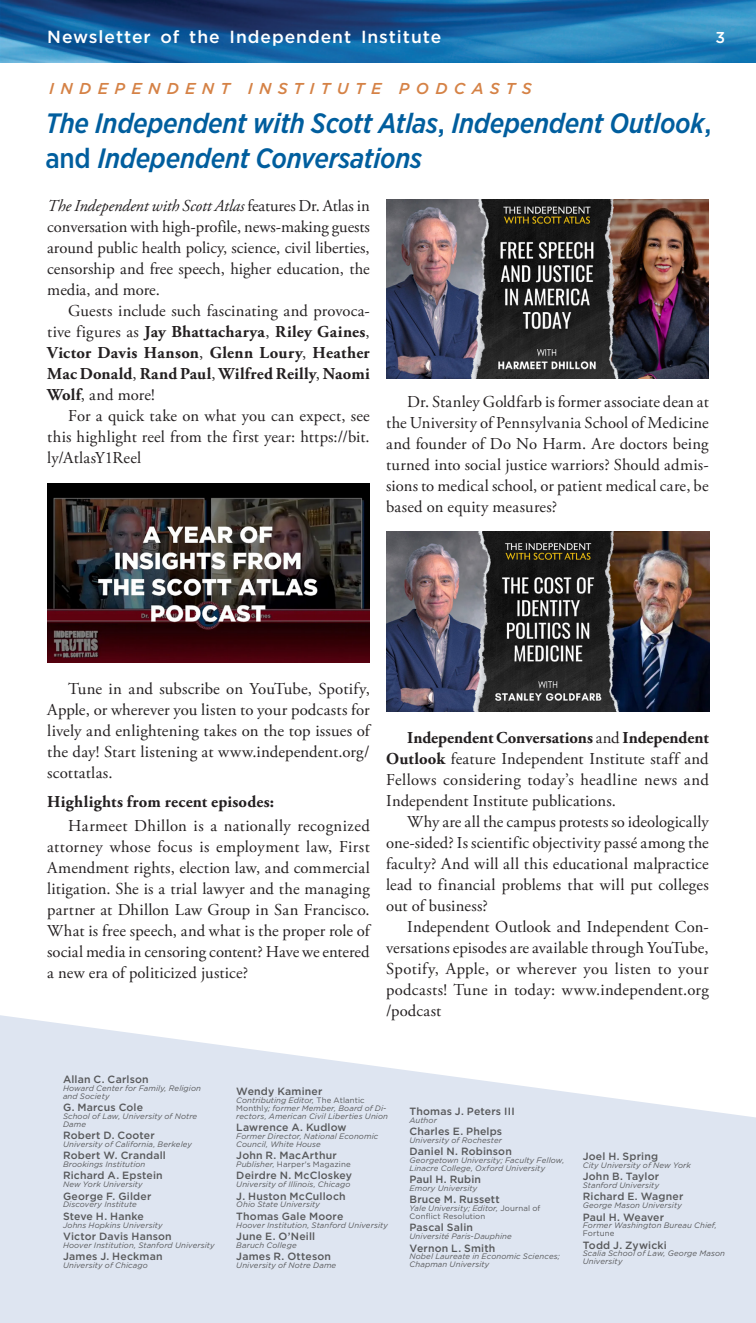
<style>
.page{position:relative;width:756px;height:1323px;background:#fff}
.page>*{position:absolute;margin:0;border:0;box-sizing:border-box;transform-origin:0 0}
.headline{font:italic 500 28px/35px "Gotham Narrow";letter-spacing:-.01em;color:#005e9e}
.Page___and_heading{font:500 17.5px "Gotham";letter-spacing:.055em;color:#fff}
.Bullets_hyphen{font:16.62px/21px "Adobe Garamond Pro";letter-spacing:.01em;color:#231f20;text-align:justify}
.body{font:16.62px/21px "Adobe Garamond Pro";color:#231f20;text-align:justify}
.Bullets_hyphen-2{font:700 16.62px/21px "Adobe Garamond Pro";letter-spacing:.015em;color:#231f20;text-align:justify}
.Page_Title_-_Orange{font:italic 500 15.75px "Gotham";letter-spacing:.4em;color:#d58246}
.Page___and_heading-2{font:500 15.75px "Gotham";color:#fff}
.Staff_Name{font:500 10.5px "Gotham";letter-spacing:.02em;color:#57585a}
.StaffOCC{font:italic 7.88px/7.9px "Gotham";letter-spacing:.01em;color:#57585a}
.StaffOCC-2{font:7.88px/7.9px "Gotham";letter-spacing:.015em;color:#57585a}
.s1{font-style:normal}
.s2{font-style:italic}
.s3{font-weight:400}
.s4{font-weight:700}
</style>
<div class="page">
<img style="left:0;top:0;width:756px;height:63px">
<svg style="left:0;top:1015px;width:756px;height:308px;fill:#dee5f1"></svg>
<img style="left:387px;top:531px;width:323px;height:181px">
<img style="left:47px;top:483px;width:323px;height:180px">
<img style="left:386px;top:199px;width:323px;height:180px">
<p class="Page___and_heading" style="left:47px;top:25px;width:396px">Newsletter of the Independent Institute</p>
<p class="Page___and_heading-2" style="left:715px;top:27px;width:11px">3</p>
<p class="Page_Title_-_Orange" style="left:49px;top:78px;width:484px">INDEPENDENT INSTITUTE PODCASTS</p>
<p class="headline" style="left:46px;top:106px;width:667px">The Independent with Scott Atlas<span class="s1">,</span> Independent Outlook<span class="s1">, and</span> Independent Conversations</p>
<p class="body" style="left:47px;top:196px;width:324px"><span class="s2">The Independent with Scott Atlas</span> features Dr. Atlas in conversation with high-profile, news-making guests around public health policy, science, civil liberties, censorship and free speech, higher education, the media, and more.</p>
<p class="Bullets_hyphen-2" style="left:47px;top:301px;width:324px;text-indent:21px"><span class="s3">Guests include such fascinating and provoca&shy;tive figures as</span> Jay Bhattacharya<span class="s3">,</span> Riley Gaines<span class="s3">, </span>Victor Davis Hanson<span class="s3">,</span> Glenn Loury<span class="s3">,</span> Heather Mac Donald<span class="s3">,</span> Rand Paul<span class="s3">,</span> Wilfred Reilly<span class="s3">,</span> Naomi Wolf<span class="s3">, and more!</span></p>
<p class="Bullets_hyphen" style="left:47px;top:406px;width:324px;text-indent:21px">For a quick take on what you can expect, see this highlight reel from the first year: https://bit. ly/AtlasY1Reel</p>
<p class="Bullets_hyphen" style="left:386px;top:392px;width:324px;text-indent:21px">Dr. Stanley Goldfarb is former associate dean at the University of Pennsylvania School of Medicine and founder of Do No Harm. Are doctors being turned into social justice warriors? Should admis&shy;sions to medical school, or patient medical care, be based on equity measures?</p>
<p class="Bullets_hyphen" style="left:47px;top:679px;width:324px;text-indent:21px">Tune in and subscribe on YouTube, Spotify, Apple, or wherever you listen to your podcasts for lively and enlightening takes on the top issues of the day! Start listening at www.independent.org/ scottatlas.</p>
<p class="Bullets_hyphen-2" style="left:47px;top:791px;width:229px">Highlights from recent episodes:</p>
<p class="Bullets_hyphen" style="left:47px;top:816px;width:324px;text-indent:21px">Harmeet Dhillon is a nationally recognized attorney whose focus is employment law, First Amendment rights, election law, and commercial litigation. She is a trial lawyer and the managing partner at Dhillon Law Group in San Francisco.<br>What is free speech, and what is the proper role of social media in censoring content? Have we entered a new era of politicized justice?</p>
<p class="Bullets_hyphen" style="left:386px;top:728px;width:324px;text-indent:21px"><span class="s4">Independent Conversations</span> and <span class="s4">Independent Outlook</span> feature Independent Institute staff and Fellows considering today’s headline news and Independent Institute publications.</p>
<p class="Bullets_hyphen" style="left:386px;top:812px;width:324px;text-indent:21px">Why are all the campus protests so ideologically one-sided? Is scientific objectivity passé among the faculty? And will all this educational malpractice lead to financial problems that will put colleges out of business?</p>
<p class="Bullets_hyphen" style="left:386px;top:917px;width:324px;text-indent:21px">Independent Outlook and Independent Con&shy;versations episodes are available through YouTube, Spotify, Apple, or wherever you listen to your podcasts! Tune in today: www.independent.org /podcast</p>
<p class="Staff_Name" style="left:63px;top:1073px;width:87px">Allan C. Carlson</p>
<p class="StaffOCC" style="left:63px;top:1084px;width:140px">Howard Center for Family, Religion and Society</p>
<p class="Staff_Name" style="left:63px;top:1101px;width:82px">G. Marcus Cole</p>
<p class="StaffOCC" style="left:63px;top:1112px;width:136px">School of Law, University of Notre<br>Dame</p>
<p class="Staff_Name" style="left:63px;top:1129px;width:93px">Robert D. Cooter</p>
<p class="StaffOCC" style="left:63px;top:1140px;width:130px">University of California, Berkeley</p>
<p class="Staff_Name" style="left:63px;top:1149px;width:104px">Robert W. Crandall</p>
<p class="StaffOCC" style="left:63px;top:1160px;width:84px">Brookings Institution</p>
<p class="Staff_Name" style="left:63px;top:1169px;width:101px">Richard A. Epstein</p>
<p class="StaffOCC" style="left:63px;top:1180px;width:81px">New York University</p>
<p class="Staff_Name" style="left:63px;top:1189px;width:90px">George F. Gilder</p>
<p class="StaffOCC" style="left:63px;top:1201px;width:75px">Discovery Institute</p>
<p class="Staff_Name" style="left:63px;top:1209px;width:82px">Steve H. Hanke</p>
<p class="StaffOCC" style="left:63px;top:1221px;width:101px">Johns Hopkins University</p>
<p class="Staff_Name" style="left:63px;top:1229px;width:110px">Victor Davis Hanson</p>
<p class="StaffOCC" style="left:63px;top:1241px;width:153px">Hoover Institution, Stanford University</p>
<p class="Staff_Name" style="left:63px;top:1249px;width:101px">James J. Heckman</p>
<p class="StaffOCC" style="left:63px;top:1261px;width:86px">University of Chicago</p>
<p class="Staff_Name" style="left:236px;top:1085px;width:88px">Wendy Kaminer</p>
<p class="StaffOCC" style="left:236px;top:1096px;width:153px">Contributing Editor, <span class="s1">The Atlantic<br>Monthly</span>; former Member, Board of Di&shy;rectors, American Civil Liberties Union</p>
<p class="Staff_Name" style="left:236px;top:1121px;width:112px">Lawrence A. Kudlow</p>
<p class="StaffOCC" style="left:236px;top:1132px;width:144px">Former Director, National Economic<br>Council, White House</p>
<p class="Staff_Name" style="left:236px;top:1149px;width:102px">John R. MacArthur</p>
<p class="StaffOCC-2" style="left:236px;top:1160px;width:116px"><span class="s2">Publisher,</span> Harper's Magazine</p>
<p class="Staff_Name" style="left:236px;top:1169px;width:117px">Deirdre N. McCloskey</p>
<p class="StaffOCC" style="left:236px;top:1180px;width:116px">University of Illinois, Chicago</p>
<p class="Staff_Name" style="left:236px;top:1189px;width:111px">J. Huston McCulloch</p>
<p class="StaffOCC" style="left:236px;top:1201px;width:85px">Ohio State University</p>
<p class="Staff_Name" style="left:236px;top:1209px;width:109px">Thomas Gale Moore</p>
<p class="StaffOCC" style="left:236px;top:1221px;width:153px">Hoover Institution, Stanford University</p>
<p class="Staff_Name" style="left:236px;top:1229px;width:81px">June E. O’Neill</p>
<p class="StaffOCC" style="left:236px;top:1241px;width:62px">Baruch College</p>
<p class="Staff_Name" style="left:236px;top:1249px;width:96px">James R. Otteson</p>
<p class="StaffOCC" style="left:236px;top:1261px;width:102px">University of Notre Dame</p>
<p class="Staff_Name" style="left:410px;top:1105px;width:107px">Thomas J. Peters III</p>
<p class="StaffOCC" style="left:410px;top:1116px;width:29px">Author</p>
<p class="Staff_Name" style="left:410px;top:1125px;width:94px">Charles E. Phelps</p>
<p class="StaffOCC" style="left:410px;top:1136px;width:94px">University of Rochester</p>
<p class="Staff_Name" style="left:410px;top:1145px;width:104px">Daniel N. Robinson</p>
<p class="StaffOCC" style="left:410px;top:1156px;width:156px">Georgetown University; Faculty Fellow,<br>Linacre College, Oxford University</p>
<p class="Staff_Name" style="left:410px;top:1173px;width:73px">Paul H. Rubin</p>
<p class="StaffOCC" style="left:410px;top:1184px;width:69px">Emory University</p>
<p class="Staff_Name" style="left:410px;top:1193px;width:92px">Bruce M. Russett</p>
<p class="StaffOCC-2" style="left:410px;top:1204px;width:132px"><span class="s2">Yale University; Editor,</span> Journal of<br>Conflict Resolution</p>
<p class="Staff_Name" style="left:410px;top:1221px;width:65px">Pascal Salin</p>
<p class="StaffOCC" style="left:410px;top:1232px;width:104px">Université Paris-Dauphine</p>
<p class="Staff_Name" style="left:410px;top:1241px;width:87px">Vernon L. Smith</p>
<p class="StaffOCC" style="left:410px;top:1253px;width:152px">Nobel Laureate in Economic Sciences;<br>Chapman University</p>
<p class="Staff_Name" style="left:583px;top:1150px;width:77px">Joel H. Spring</p>
<p class="StaffOCC" style="left:583px;top:1161px;width:110px">City University of New York</p>
<p class="Staff_Name" style="left:583px;top:1170px;width:78px">John B. Taylor</p>
<p class="StaffOCC" style="left:583px;top:1181px;width:78px">Stanford University</p>
<p class="Staff_Name" style="left:583px;top:1190px;width:102px">Richard E. Wagner</p>
<p class="StaffOCC" style="left:583px;top:1201px;width:101px">George Mason University</p>
<p class="Staff_Name" style="left:583px;top:1210px;width:83px">Paul H. Weaver</p>
<p class="StaffOCC" style="left:583px;top:1222px;width:136px">Former Washington Bureau Chief,<br><span class="s1">Fortune</span></p>
<p class="Staff_Name" style="left:583px;top:1238px;width:86px">Todd J. Zywicki</p>
<p class="StaffOCC" style="left:583px;top:1250px;width:144px">Scalia School of Law, George Mason<br>University</p>
</div>
